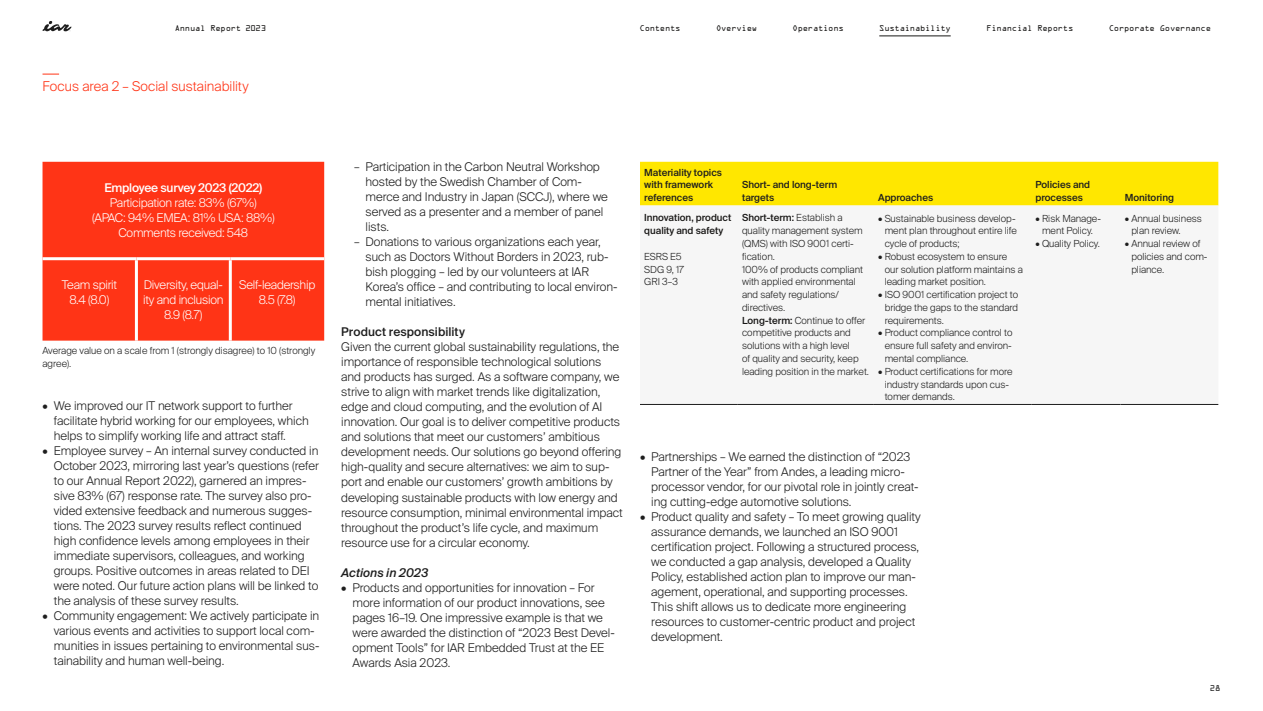
<style>
.page{position:relative;width:1263px;height:711px;background:#fff}
.page>*{position:absolute;margin:0;border:0;box-sizing:border-box;transform-origin:0 0}
.t1{font:300 13.5px "Suisse Intl";letter-spacing:.005em;color:#ff3416}
.t2{font:300 12px/15px "Suisse Intl";letter-spacing:-.005em;color:#1e1e1e}
.t3{font:300 12px/15px "Suisse Intl";letter-spacing:-.02em;color:#fff;text-align:center}
.t4{font:500 12px "Suisse Intl";letter-spacing:-.02em;color:#fff}
.t5{font:500 12px "Suisse Intl";letter-spacing:.005em;color:#1e1e1e}
.t6{font:italic 500 12px "Suisse Intl";letter-spacing:.005em;color:#1e1e1e}
.t7{font:300 9.75px/12.8px "Suisse Intl";letter-spacing:-.005em;color:#1e1e1e}
.t8{font:500 9.75px/12.8px "Suisse Intl";letter-spacing:-.005em;color:#1e1e1e}
.t9{font:500 9.75px/12.8px "Suisse Intl";letter-spacing:-.005em;color:#181716}
.t10{font:7.5px "OCRA Std";letter-spacing:-.04em;color:#181716}
.t11{font:7.5px "OCRA Std";color:#1e1e1e}
.s1{font-weight:500;color:#181716}
</style>
<div class="page">
<div style="left:640px;top:162px;width:578px;height:43px;background:#ffe700"></div>
<div style="left:640px;top:205px;width:578px;height:199px;background:#f6f6f6"></div>
<hr style="left:640px;top:404px;width:98px;height:1px;background:#1e1e1e">
<hr style="left:738px;top:404px;width:136px;height:1px;background:#1e1e1e">
<hr style="left:874px;top:404px;width:157px;height:1px;background:#1e1e1e">
<hr style="left:1031px;top:404px;width:89px;height:1px;background:#1e1e1e">
<hr style="left:1120px;top:404px;width:98px;height:1px;background:#1e1e1e">
<div style="left:43px;top:162px;width:281px;height:178px;background:#ff3416"></div>
<hr style="left:43px;top:257px;width:93px;height:3px;background:#fff">
<hr style="left:136px;top:257px;width:94px;height:3px;background:#fff">
<hr style="left:135px;top:260px;width:3px;height:80px;background:#fff">
<hr style="left:230px;top:257px;width:94px;height:3px;background:#fff">
<hr style="left:229px;top:260px;width:3px;height:80px;background:#fff">
<svg style="left:43px;top:21px;width:28px;height:11px"></svg>
<hr style="left:879px;top:35px;width:72px;height:1px;background:#181716">
<svg style="left:43px;top:74px;width:16px;height:1px"></svg>
<p class="t10" style="left:175px;top:25px;width:93px">Annual Report 2023</p>
<p class="t10" style="left:639px;top:25px;width:43px">Contents</p>
<p class="t10" style="left:716px;top:25px;width:43px">Overview</p>
<p class="t10" style="left:792px;top:25px;width:53px">Operations</p>
<p class="t10" style="left:879px;top:25px;width:73px">Sustainability</p>
<p class="t10" style="left:986px;top:25px;width:88px">Financial Reports</p>
<p class="t10" style="left:1109px;top:25px;width:104px">Corporate Governance</p>
<p class="t1" style="left:43px;top:79px;width:208px">Focus area 2 – Social sustainability</p>
<p class="t4" style="left:104px;top:181px;width:159px">Employee survey 2023 (2022)</p>
<p class="t3" style="left:92px;top:195px;width:184px">Participation rate: 83% (67%) (APAC: 94% EMEA: 81% USA: 88%)<br>Comments received: 548</p>
<p class="t3" style="left:62px;top:277px;width:57px">Team spirit<br>8.4 (8.0)</p>
<p class="t3" style="left:143px;top:277px;width:82px">Diversity, equal&shy;ity and inclusion<br>8.9 (8.7)</p>
<p class="t3" style="left:239px;top:277px;width:78px">Self-leadership<br>8.5 (7.8)</p>
<p class="t7" style="left:43px;top:344px;width:274px">Average value on a scale from 1 (strongly disagree) to 10 (strongly agree).</p>
<p class="t2" style="left:54px;top:398px;width:256px;text-indent:-11px">• We improved our IT network support to further facilitate hybrid working for our employees, which helps to simplify working life and attract staff.</p>
<p class="t2" style="left:54px;top:443px;width:267px;text-indent:-11px">• Employee survey – An internal survey conducted in October 2023, mirroring last year’s questions (refer to our Annual Report 2022), garnered an impres&shy;sive 83% (67) response rate. The survey also pro&shy;vided extensive feedback and numerous sugges&shy;tions. The 2023 survey results reflect continued high confidence levels among employees in their immediate supervisors, colleagues, and working groups. Positive outcomes in areas related to DEI were noted. Our future action plans will be linked to the analysis of these survey results.</p>
<p class="t2" style="left:54px;top:608px;width:267px;text-indent:-11px">• Community engagement: We actively participate in various events and activities to support local com&shy;munities in issues pertaining to environmental sus&shy;tainability and human well-being.</p>
<p class="t2" style="left:365px;top:159px;width:244px;text-indent:-12px">– Participation in the Carbon Neutral Workshop hosted by the Swedish Chamber of Com&shy;merce and Industry in Japan (SCCJ), where we served as a presenter and a member of panel lists.</p>
<p class="t2" style="left:365px;top:234px;width:253px;text-indent:-12px">– Donations to various organizations each year, such as Doctors Without Borders in 2023, rub&shy;bish plogging – led by our volunteers at IAR Korea’s office – and contributing to local environ&shy;mental initiatives.</p>
<p class="t5" style="left:341px;top:325px;width:125px">Product responsibility</p>
<p class="t2" style="left:341px;top:339px;width:283px">Given the current global sustainability regulations, the importance of responsible technological solutions and products has surged. As a software company, we strive to align with market trends like digitalization, edge and cloud computing, and the evolution of AI innovation. Our goal is to deliver competitive products and solutions that meet our customers’ ambitious development needs. Our solutions go beyond offering high-quality and secure alternatives: we aim to sup&shy;port and enable our customers’ growth ambitions by developing sustainable products with low energy and resource consumption, minimal environmental impact throughout the product’s life cycle, and maximum resource use for a circular economy.</p>
<p class="t6" style="left:341px;top:565px;width:88px">Actions in 2023</p>
<p class="t2" style="left:353px;top:579px;width:264px;text-indent:-11px">• Products and opportunities for innovation – For more information of our product innovations, see pages 16–19. One impressive example is that we were awarded the distinction of “2023 Best Devel&shy;opment Tools” for IAR Embedded Trust at the EE Awards Asia 2023.</p>
<p class="t8" style="left:644px;top:166px;width:79px">Materiality topics with framework references</p>
<p class="t9" style="left:644px;top:211px;width:89px">Innovation, product quality and safety</p>
<p class="t7" style="left:644px;top:250px;width:41px">ESRS E5<br>SDG 9, 17<br>GRI 3–3</p>
<p class="t8" style="left:742px;top:179px;width:97px">Short- and long-term targets</p>
<p class="t8" style="left:878px;top:191px;width:56px">Approaches</p>
<p class="t7" style="left:742px;top:211px;width:128px"><span class="s1">Short-term:</span> Establish a quality management system (QMS) with ISO 9001 certi&shy;fication.<br>100% of products compliant with applied environmental and safety regulations/ directives.<br><span class="s1">Long-term:</span> Continue to offer competitive products and solutions with a high level<br>of quality and security, keep leading position in the market.</p>
<p class="t7" style="left:885px;top:212px;width:134px;text-indent:-7px">• Sustainable business develop&shy;ment plan throughout entire life cycle of products;</p>
<p class="t7" style="left:885px;top:250px;width:140px;text-indent:-7px">• Robust ecosystem to ensure our solution platform maintains a leading market position.</p>
<p class="t7" style="left:885px;top:288px;width:135px;text-align:justify;text-indent:-7px">• ISO 9001 certification project to bridge the gaps to the standard requirements.</p>
<p class="t7" style="left:885px;top:326px;width:129px;text-align:justify;text-indent:-7px">• Product compliance control to ensure full safety and environ&shy;mental compliance.</p>
<p class="t7" style="left:885px;top:365px;width:129px;text-indent:-7px">• Product certifications for more industry standards upon cus&shy;tomer demands.</p>
<p class="t8" style="left:1035px;top:179px;width:56px">Policies and processes</p>
<p class="t7" style="left:1035px;top:212px;width:67px;text-align:center">• Risk Manage&shy;ment Policy.</p>
<p class="t7" style="left:1035px;top:237px;width:66px">• Quality Policy.</p>
<p class="t2" style="left:651px;top:448px;width:269px;text-indent:-11px">• Partnerships – We earned the distinction of “2023<br>Partner of the Year” from Andes, a leading micro&shy;processor vendor, for our pivotal role in jointly creat&shy;ing cutting-edge automotive solutions.</p>
<p class="t2" style="left:651px;top:508px;width:271px;text-indent:-11px">• Product quality and safety – To meet growing quality assurance demands, we launched an ISO 9001 certification project. Following a structured process, we conducted a gap analysis, developed a Quality Policy, established action plan to improve our man&shy;agement, operational, and supporting processes.<br>This shift allows us to dedicate more engineering resources to customer-centric product and project development.</p>
<p class="t8" style="left:1125px;top:191px;width:51px">Monitoring</p>
<p class="t7" style="left:1131px;top:212px;width:72px;text-indent:-7px">• Annual business plan review.</p>
<p class="t7" style="left:1131px;top:237px;width:78px;text-indent:-7px">• Annual review of policies and com&shy;pliance.</p>
<p class="t11" style="left:1210px;top:684px;width:12px">28</p>
</div>
